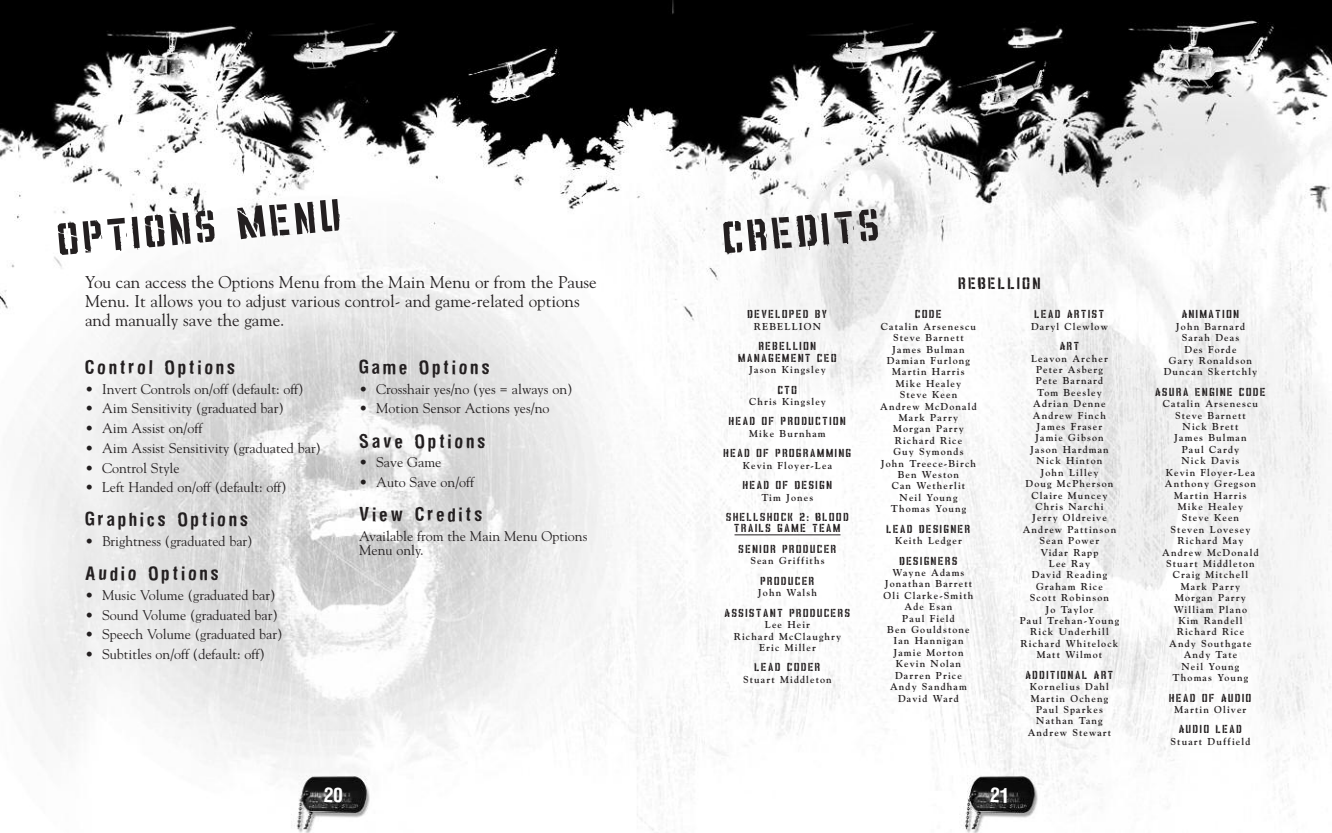
<style>
.page{position:relative;width:1332px;height:833px;background:#fff}
.page>*{position:absolute;margin:0;border:0;box-sizing:border-box;transform-origin:0 0}
.t1{font:54px "VINCASTENCIL";color:#231f20}
.t2{font:20px "VINCASTENCIL";letter-spacing:.145em;color:#231f20}
.t3{font:20px "Dirtyhouse";color:#fff}
.t4{font:18px "Dirtyhouse";letter-spacing:.185em;color:#231f20}
.t5{font:17px/19px "Goudy";color:#231f20}
.t6{font:14px/14px "Goudy";color:#231f20}
.t7{font:14px/11.4px "VINCASTENCIL";letter-spacing:.145em;color:#231f20;text-align:center}
.t8{font:700 10px/11.4px "Goudy";letter-spacing:.11em;color:#231f20;text-align:center}
</style>
<div class="page">
<img style="left:0;top:0;width:1332px;height:832px">
<hr style="left:735px;top:534px;width:106px;height:1px;background:#231f20">
<h1 class="t1" style="left:57px;top:213px;width:284px;rotate:-5deg">OPTIONS MENU</h1>
<h3 class="t5" style="left:85px;top:272px;width:513px">You can access the Options Menu from the Main Menu or from the Pause<br>Menu. It allows you to adjust various control- and game-related options and manually save the game.</h3>
<h3 class="t4" style="left:85px;top:360px;width:151px">Control Options</h3>
<h3 class="t6" style="left:85px;top:382px;width:220px">• Invert Controls on/off (default: off)</h3>
<h3 class="t6" style="left:85px;top:401px;width:200px">• Aim Sensitivity (graduated bar)</h3>
<h3 class="t6" style="left:85px;top:421px;width:119px">• Aim Assist on/off</h3>
<h3 class="t6" style="left:85px;top:441px;width:238px">• Aim Assist Sensitivity (graduated bar)</h3>
<h3 class="t6" style="left:85px;top:460px;width:96px">• Control Style</h3>
<h3 class="t6" style="left:85px;top:480px;width:203px">• Left Handed on/off (default: off)</h3>
<h3 class="t4" style="left:85px;top:512px;width:164px">Graphics Options</h3>
<h3 class="t6" style="left:85px;top:534px;width:169px">• Brightness (graduated bar)</h3>
<h3 class="t4" style="left:85px;top:566px;width:135px">Audio Options</h3>
<h3 class="t6" style="left:85px;top:588px;width:192px">• Music Volume (graduated bar)</h3>
<h3 class="t6" style="left:85px;top:607px;width:194px">• Sound Volume (graduated bar)</h3>
<h3 class="t6" style="left:85px;top:627px;width:199px">• Speech Volume (graduated bar)</h3>
<h3 class="t6" style="left:85px;top:647px;width:181px">• Subtitles on/off (default: off)</h3>
<h3 class="t4" style="left:359px;top:360px;width:132px">Game Options</h3>
<h3 class="t6" style="left:359px;top:382px;width:215px">• Crosshair yes/no (yes = always on)</h3>
<h3 class="t6" style="left:359px;top:401px;width:192px">• Motion Sensor Actions yes/no</h3>
<h3 class="t4" style="left:359px;top:434px;width:127px">Save Options</h3>
<h3 class="t6" style="left:359px;top:455px;width:84px">• Save Game</h3>
<h3 class="t6" style="left:359px;top:475px;width:116px">• Auto Save on/off</h3>
<h3 class="t4" style="left:359px;top:507px;width:124px">View Credits</h3>
<h3 class="t6" style="left:359px;top:529px;width:230px">Available from the Main Menu Options<br>Menu only.</h3>
<h1 class="t1" style="left:722px;top:211px;width:157px;rotate:-5deg">CREDITS</h1>
<h2 class="t2" style="left:959px;top:274px;width:83px">REBELLION</h2>
<h3 class="t7" style="left:748px;top:308px;width:81px">Developed by</h3>
<p class="t8" style="left:754px;top:320px;width:69px">REBELLION</p>
<h3 class="t7" style="left:739px;top:340px;width:99px">Rebellion<br>Management CEO</h3>
<p class="t8" style="left:749px;top:364px;width:78px">Jason Kingsley</p>
<h3 class="t7" style="left:778px;top:383px;width:20px">CTO</h3>
<p class="t8" style="left:749px;top:396px;width:78px">Chris Kingsley</p>
<h3 class="t7" style="left:729px;top:415px;width:118px">Head of Production</h3>
<p class="t8" style="left:749px;top:427px;width:78px">Mike Burnham</p>
<h3 class="t7" style="left:724px;top:447px;width:129px">Head of Programming</h3>
<p class="t8" style="left:743px;top:459px;width:91px">Kevin Floyer-Lea</p>
<h3 class="t7" style="left:743px;top:479px;width:90px">Head of Design</h3>
<p class="t8" style="left:762px;top:491px;width:53px">Tim Jones</p>
<h3 class="t7" style="left:726px;top:511px;width:124px">ShellShock 2: Blood<br>Trails Game Team</h3>
<h3 class="t7" style="left:739px;top:543px;width:99px">Senior Producer</h3>
<p class="t8" style="left:750px;top:555px;width:76px">Sean Griffiths</p>
<h3 class="t7" style="left:761px;top:575px;width:55px">Producer</h3>
<p class="t8" style="left:758px;top:587px;width:61px">John Walsh</p>
<h3 class="t7" style="left:725px;top:607px;width:127px">Assistant Producers</h3>
<p class="t8" style="left:734px;top:619px;width:109px">Lee Heir<br>Richard McClaughry<br>Eric Miller</p>
<h3 class="t7" style="left:755px;top:661px;width:67px">Lead Coder</h3>
<p class="t8" style="left:743px;top:673px;width:90px">Stuart Middleton</p>
<h3 class="t7" style="left:916px;top:308px;width:27px">Code</h3>
<p class="t8" style="left:880px;top:320px;width:98px">Catalin Arsenescu<br>Steve Barnett<br>James Bulman<br>Damian Furlong<br>Martin Harris<br>Mike Healey<br>Steve Keen<br>Andrew McDonald<br>Mark Parry<br>Morgan Parry<br>Richard Rice<br>Guy Symonds<br>John Treece-Birch<br>Ben Weston<br>Can Wetherlit<br>Neil Young<br>Thomas Young</p>
<h3 class="t7" style="left:887px;top:523px;width:85px">Lead Designer</h3>
<p class="t8" style="left:895px;top:535px;width:68px">Keith Ledger</p>
<h3 class="t7" style="left:900px;top:554px;width:59px">Designers</h3>
<p class="t8" style="left:884px;top:567px;width:91px">Wayne Adams<br>Jonathan Barrett<br>Oli Clarke-Smith<br>Ade Esan<br>Paul Field<br>Ben Gouldstone<br>Ian Hannigan<br>Jamie Morton<br>Kevin Nolan<br>Darren Price<br>Andy Sandham<br>David Ward</p>
<h3 class="t7" style="left:1035px;top:308px;width:71px">Lead Artist</h3>
<p class="t8" style="left:1031px;top:320px;width:78px">Daryl Clewlow</p>
<h3 class="t7" style="left:1060px;top:340px;width:20px">Art</h3>
<p class="t8" style="left:1020px;top:352px;width:101px">Leavon Archer<br>Peter Asberg<br>Pete Barnard<br>Tom Beesley<br>Adrian Denne<br>Andrew Finch<br>James Fraser<br>Jamie Gibson<br>Jason Hardman<br>Nick Hinton<br>John Lilley<br>Doug McPherson<br>Claire Muncey<br>Chris Narchi<br>Jerry Oldreive<br>Andrew Pattinson<br>Sean Power<br>Vidar Rapp<br>Lee Ray<br>David Reading<br>Graham Rice<br>Scott Robinson<br>Jo Taylor<br>Paul Trehan-Young<br>Rick Underhill<br>Richard Whitelock<br>Matt Wilmot</p>
<h3 class="t7" style="left:1026px;top:668px;width:89px">Additional Art</h3>
<p class="t8" style="left:1028px;top:681px;width:85px">Kornelius Dahl<br>Martin Ocheng<br>Paul Sparkes<br>Nathan Tang<br>Andrew Stewart</p>
<h2 class="t3" style="left:324px;top:786px;width:20px">20</h2>
<h2 class="t3" style="left:990px;top:786px;width:19px">21</h2>
<h3 class="t7" style="left:1182px;top:308px;width:58px">Animation</h3>
<p class="t8" style="left:1164px;top:320px;width:95px">John Barnard<br>Sarah Deas<br>Des Forde<br>Gary Ronaldson<br>Duncan Skertchly</p>
<h3 class="t7" style="left:1156px;top:386px;width:111px">Asura Engine Code</h3>
<p class="t8" style="left:1162px;top:398px;width:98px">Catalin Arsenescu<br>Steve Barnett<br>Nick Brett<br>James Bulman<br>Paul Cardy<br>Nick Davis<br>Kevin Floyer-Lea<br>Anthony Gregson<br>Martin Harris<br>Mike Healey<br>Steve Keen<br>Steven Lovesey<br>Richard May<br>Andrew McDonald<br>Stuart Middleton<br>Craig Mitchell<br>Mark Parry<br>Morgan Parry<br>William Plano<br>Kim Randell<br>Richard Rice<br>Andy Southgate<br>Andy Tate<br>Neil Young<br>Thomas Young</p>
<h3 class="t7" style="left:1170px;top:691px;width:83px">Head of Audio</h3>
<p class="t8" style="left:1175px;top:703px;width:73px">Martin Oliver</p>
<h3 class="t7" style="left:1179px;top:723px;width:64px">Audio Lead</h3>
<p class="t8" style="left:1171px;top:735px;width:81px">Stuart Duffield</p>
</div>
